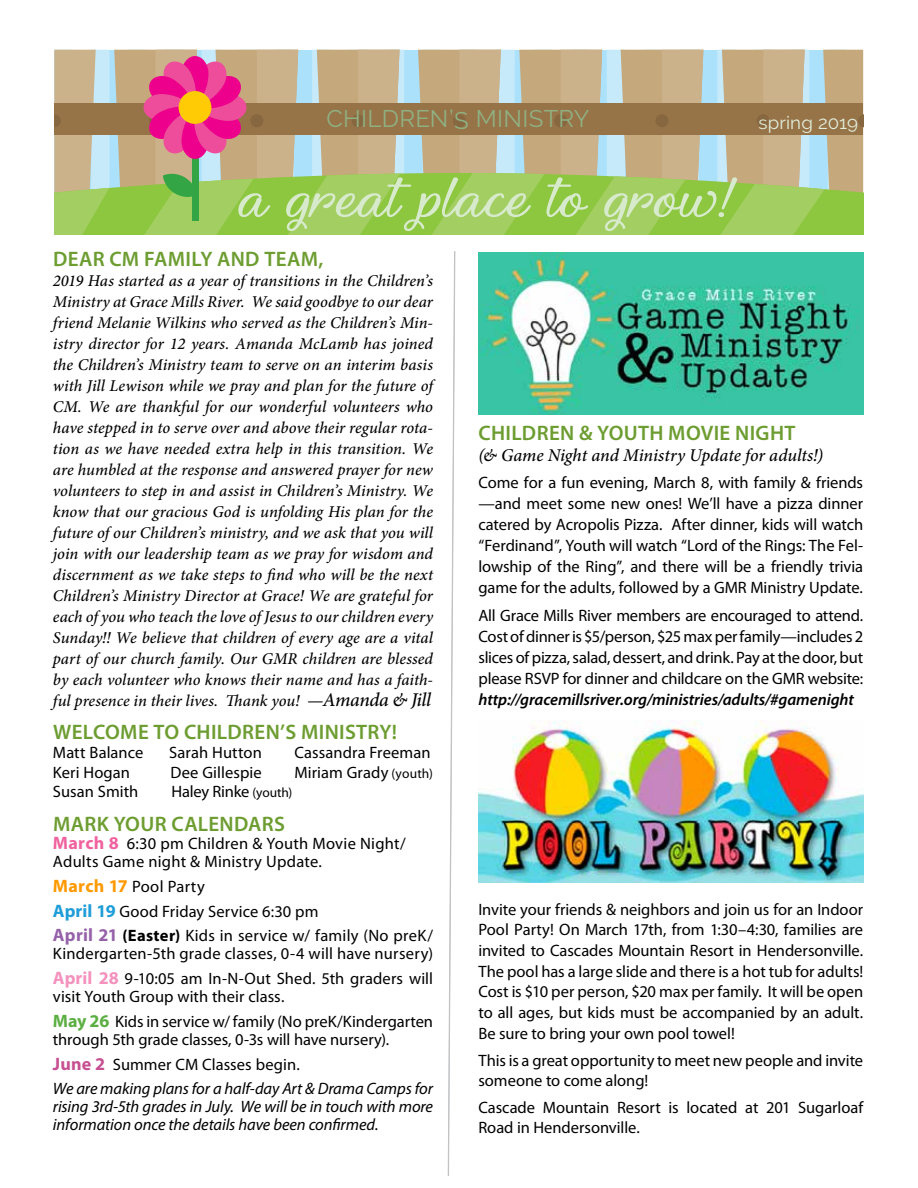
<style>
.page{position:relative;width:918px;height:1188px;background:#fff}
.page>*{position:absolute;margin:0;border:0;box-sizing:border-box;transform-origin:0 0}
.t1{font:56.7px "Youthand Beauty";letter-spacing:.01em;color:#d7eacb;scale:1.14 1}
.t2{font:24px "Raleway";letter-spacing:.015em;color:#8fb182}
.t3{font:600 21px "Myriad Pro";letter-spacing:.015em;color:#6d9d31}
.t4{font:italic 500 18px "Minion Pro";letter-spacing:-.005em;color:#000}
.t5{font:18px "Raleway";letter-spacing:.005em;color:#e1eedb;scale:1.04 1}
.t6{font:16.5px/21px "Myriad Pro";color:#000}
.t7{font:italic 500 16.5px/21px "Minion Pro";color:#000;text-align:justify}
.t8{font:italic 16.5px/18px "Myriad Pro";letter-spacing:-.005em;color:#000}
.t9{font:italic 600 16.5px "Myriad Pro";letter-spacing:-.005em;color:#000}
.s1{font-size:18px}
.s2{font-size:19.5px}
.s3{font-size:13.5px}
.s4{font-weight:700;font-size:18px;color:#f0629f}
.s5{font-weight:700;font-size:18px;color:#f90}
.s6{font-weight:700;font-size:18px;color:#1e9dd8}
.s7{font-weight:700;font-size:18px;color:#9561a9}
.s8{font-weight:700}
.s9{font-weight:700;font-size:18px;color:#f492bd}
.s10{font-weight:700;font-size:18px;color:#5baf42}
.s11{font-weight:700;font-size:18px;color:#c65092}
.s12{font-style:italic}
</style>
<div class="page">
<svg style="left:54px;top:50px;width:809px;height:184px;background:#b1ac79"></svg>
<div style="left:179px;top:91px;width:32px;height:33px;background:#ffcb05;border-radius:50%"></div>
<svg style="left:448px;top:251px;width:7px;height:925px"></svg>
<img style="left:478px;top:252px;width:385px;height:162px">
<img style="left:478px;top:721px;width:385px;height:162px">
<h2 class="t2" style="left:327px;top:105px;width:264px">CHILDREN’S MINISTRY</h2>
<h1 class="t1" style="left:239px;top:164px;width:439px">a great place to grow!</h1>
<p class="t5" style="left:759px;top:112px;width:97px">spring 2019</p>
<p class="t3" style="left:53px;top:245px;width:272px">DEAR CM FAMILY AND TEAM,</p>
<p class="t7" style="left:53px;top:270px;width:382px">2019 Has started as a year of transitions in the Children’s Ministry at Grace Mills River. We said goodbye to our dear friend Melanie Wilkins who served as the Children’s Min&shy;istry director for 12 years. Amanda McLamb has joined the Children’s Ministry team to serve on an interim basis with Jill Lewison while we pray and plan for the future of CM. We are thankful for our wonderful volunteers who have stepped in to serve over and above their regular rota&shy;tion as we have needed extra help in this transition. We are humbled at the response and answered prayer for new volunteers to step in and assist in Children’s Ministry. We know that our gracious God is unfolding His plan for the future of our Children’s ministry, and we ask that you will join with our leadership team as we pray for wisdom and discernment as we take steps to find who will be the next Children’s Ministry Director at Grace! We are grateful for each of you who teach the love of Jesus to our children every Sunday!! We believe that children of every age are a vital part of our church family. Our GMR children are blessed by each volunteer who knows their name and has a faith&shy;ful presence in their lives. Thank you! <span class="s1">—</span><span class="s2">Amanda &amp; Jill</span></p>
<p class="t3" style="left:53px;top:718px;width:345px">WELCOME TO CHILDREN’S MINISTRY!</p>
<p class="t6" style="left:53px;top:742px;width:92px">Matt Balance</p>
<p class="t6" style="left:169px;top:742px;width:94px">Sarah Hutton</p>
<p class="t6" style="left:295px;top:742px;width:138px">Cassandra Freeman</p>
<p class="t6" style="left:53px;top:762px;width:79px">Keri Hogan</p>
<p class="t6" style="left:171px;top:762px;width:93px">Dee Gillespie</p>
<p class="t6" style="left:294px;top:762px;width:140px">Miriam Grady <span class="s3">(youth)</span></p>
<p class="t6" style="left:53px;top:781px;width:87px">Susan Smith</p>
<p class="t6" style="left:172px;top:781px;width:122px">Haley Rinke <span class="s3">(youth)</span></p>
<p class="t3" style="left:53px;top:811px;width:233px">MARK YOUR CALENDARS</p>
<p class="t6" style="left:53px;top:834px;width:354px;line-height:18px"><span class="s4">March 8</span> 6:30 pm Children &amp; Youth Movie Night/<br>Adults Game night &amp; Ministry Update.</p>
<p class="t6" style="left:53px;top:874px;width:382px;line-height:24.8px"><span class="s5">March 17</span> Pool Party<br><span class="s6">April 19</span> Good Friday Service 6:30 pm<br><span class="s7">April 21</span> <span class="s8">(Easter)</span> Kids in service w/ family (No preK/</p>
<p class="t6" style="left:53px;top:941px;width:382px;line-height:24.8px">Kindergarten-5th grade classes, 0-4 will have nursery)<br><span class="s9">April 28</span> 9-10:05 am In-N-Out Shed. 5th graders will</p>
<p class="t6" style="left:53px;top:984px;width:382px;line-height:24.8px">visit Youth Group with their class.<br><span class="s10">May 26</span> Kids in service w/ family (No preK/Kindergarten</p>
<p class="t6" style="left:53px;top:1027px;width:382px;line-height:24.8px">through 5th grade classes, 0-3s will have nursery).<br><span class="s11">June 2</span> Summer CM Classes begin.<br><span class="s12">We are making plans for a half-day Art &amp; Drama Camps for</span></p>
<p class="t8" style="left:53px;top:1098px;width:382px">rising 3rd-5th grades in July. We will be in touch with more information once the details have been confirmed.</p>
<p class="t3" style="left:479px;top:419px;width:318px">CHILDREN &amp; YOUTH MOVIE NIGHT</p>
<p class="t4" style="left:478px;top:443px;width:346px">(&amp; Game Night and Ministry Update for adults!)</p>
<p class="t6" style="left:478px;top:472px;width:386px;text-align:justify">Come for a fun evening, March 8, with family &amp; friends —and meet some new ones! We’ll have a pizza dinner catered by Acropolis Pizza. After dinner, kids will watch “Ferdinand”, Youth will watch “Lord of the Rings: The Fel&shy;lowship of the Ring”, and there will be a friendly trivia game for the adults, followed by a GMR Ministry Update.</p>
<p class="t6" style="left:478px;top:605px;width:386px;text-align:justify">All Grace Mills River members are encouraged to attend.<br>Cost of dinner is $5/person, $25 max per family—includes 2 slices of pizza, salad, dessert, and drink. Pay at the door, but please RSVP for dinner and childcare on the GMR website:</p>
<p class="t9" style="left:478px;top:689px;width:377px">http://gracemillsriver.org/ministries/adults/#gamenight</p>
<p class="t6" style="left:478px;top:899px;width:386px;text-align:justify">Invite your friends &amp; neighbors and join us for an Indoor Pool Party! On March 17th, from 1:30–4:30, families are invited to Cascades Mountain Resort in Hendersonville.<br>The pool has a large slide and there is a hot tub for adults!<br>Cost is $10 per person, $20 max per family. It will be open to all ages, but kids must be accompanied by an adult.<br>Be sure to bring your own pool towel!</p>
<p class="t6" style="left:478px;top:1050px;width:386px;line-height:20.2px">This is a great opportunity to meet new people and invite someone to come along!</p>
<p class="t6" style="left:478px;top:1097px;width:386px;line-height:20.2px">Cascade Mountain Resort is located at 201 Sugarloaf<br>Road in Hendersonville.</p>
</div>
